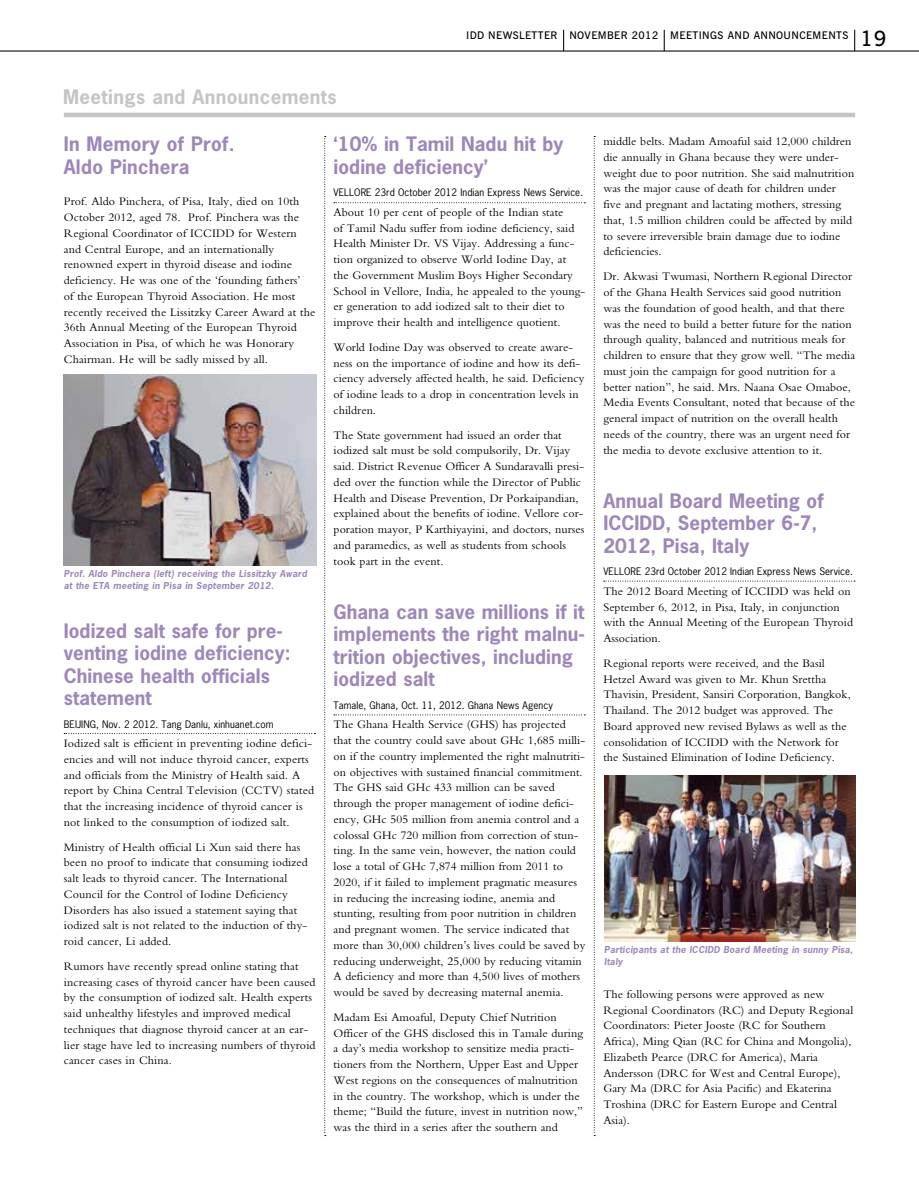
<style>
.page{position:relative;width:919px;height:1187px;background:#fff}
.page>*{position:absolute;margin:0;border:0;box-sizing:border-box;transform-origin:0 0}
.t1{font:700 18.75px/22.5px "News Gothic";letter-spacing:.005em;color:#9e87b9}
.t2{font:700 18.75px "News Gothic";letter-spacing:.02em;color:#c3c5c8}
.t3{font:12px/15.8px "Bembo";letter-spacing:.005em;color:#000}
.t4{font:600 10.5px "News Gothic BT";letter-spacing:.035em;color:#000}
.t5{font:9.75px "News Gothic";letter-spacing:.005em;color:#000}
.t6{font:italic 700 9px/12px "News Gothic";letter-spacing:.025em;color:#9e87b9}
.s1{font-size:21px}
</style>
<div class="page">
<svg style="left:663px;top:30px;width:1px;height:20px"></svg>
<svg style="left:854px;top:30px;width:1px;height:20px"></svg>
<svg style="left:563px;top:30px;width:1px;height:20px"></svg>
<hr style="left:0;top:50px;width:918px;height:2px;background:#000">
<svg style="left:324px;top:136px;width:2px;height:1000px"></svg>
<svg style="left:593px;top:136px;width:2px;height:1000px"></svg>
<hr style="left:64px;top:113px;width:791px;height:4px;background:#c3c5c8">
<img style="left:64px;top:374px;width:253px;height:192px">
<img style="left:604px;top:775px;width:251px;height:166px">
<svg style="left:64px;top:733px;width:251px;height:1px"></svg>
<svg style="left:334px;top:202px;width:251px;height:1px"></svg>
<svg style="left:334px;top:714px;width:251px;height:1px"></svg>
<svg style="left:603px;top:580px;width:252px;height:1px"></svg>
<h1 class="t2" style="left:63px;top:85px;width:275px">Meetings and Announcements</h1>
<p class="t4" style="left:466px;top:29px;width:422px">IDD NEWSLETTER NOVEMBER 2012 MEETINGS AND ANNOUNCEMENTS <span class="s1">19</span></p>
<h1 class="t1" style="left:64px;top:133px;width:172px">In Memory of Prof.<br>Aldo Pinchera</h1>
<p class="t3" style="left:64px;top:193px;width:253px">Prof. Aldo Pinchera, of Pisa, Italy, died on 10th October 2012, aged 78. Prof. Pinchera was the Regional Coordinator of ICCIDD for Western and Central Europe, and an internationally renowned expert in thyroid disease and iodine deficiency. He was one of the ‘founding fathers’<br>of the European Thyroid Association. He most recently received the Lissitzky Career Award at the 36th Annual Meeting of the European Thyroid Association in Pisa, of which he was Honorary Chairman. He will be sadly missed by all.</p>
<p class="t6" style="left:64px;top:567px;width:244px">Prof. Aldo Pinchera (left) receiving the Lissitzky Award at the ETA meeting in Pisa in September 2012.</p>
<h1 class="t1" style="left:64px;top:619px;width:228px">Iodized salt safe for pre&shy;venting iodine deficiency:<br>Chinese health officials statement</h1>
<p class="t5" style="left:64px;top:717px;width:211px">BEIJING, Nov. 2 2012. Tang Danlu, xinhuanet.com</p>
<p class="t3" style="left:64px;top:735px;width:252px">Iodized salt is efficient in preventing iodine defici&shy;encies and will not induce thyroid cancer, experts and officials from the Ministry of Health said. A report by China Central Television (CCTV) stated that the increasing incidence of thyroid cancer is not linked to the consumption of iodized salt.</p>
<p class="t3" style="left:64px;top:838px;width:245px">Ministry of Health official Li Xun said there has been no proof to indicate that consuming iodized salt leads to thyroid cancer. The International Council for the Control of Iodine Deficiency Disorders has also issued a statement saying that iodized salt is not related to the induction of thy&shy;roid cancer, Li added.</p>
<p class="t3" style="left:64px;top:958px;width:253px">Rumors have recently spread online stating that increasing cases of thyroid cancer have been caused by the consumption of iodized salt. Health experts said unhealthy lifestyles and improved medical techniques that diagnose thyroid cancer at an ear&shy;lier stage have led to increasing numbers of thyroid cancer cases in China.</p>
<h1 class="t1" style="left:333px;top:133px;width:231px">‘10% in Tamil Nadu hit by iodine deficiency’</h1>
<p class="t5" style="left:333px;top:186px;width:251px">VELLORE 23rd October 2012 Indian Express News Service.</p>
<p class="t3" style="left:333px;top:204px;width:253px">About 10 per cent of people of the Indian state<br>of Tamil Nadu suffer from iodine deficiency, said Health Minister Dr. VS Vijay. Addressing a func&shy;tion organized to observe World Iodine Day, at<br>the Government Muslim Boys Higher Secondary School in Vellore, India, he appealed to the young&shy;er generation to add iodized salt to their diet to improve their health and intelligence quotient.</p>
<p class="t3" style="left:333px;top:339px;width:252px">World Iodine Day was observed to create aware&shy;ness on the importance of iodine and how its defi&shy;ciency adversely affected health, he said. Deficiency of iodine leads to a drop in concentration levels in children.</p>
<p class="t3" style="left:333px;top:427px;width:252px">The State government had issued an order that iodized salt must be sold compulsorily, Dr. Vijay said. District Revenue Officer A Sundaravalli presi&shy;ded over the function while the Director of Public Health and Disease Prevention, Dr Porkaipandian, explained about the benefits of iodine. Vellore cor&shy;poration mayor, P Karthiyayini, and doctors, nurses and paramedics, as well as students from schools took part in the event.</p>
<h1 class="t1" style="left:333px;top:600px;width:253px">Ghana can save millions if it implements the right malnu&shy;trition objectives, including iodized salt</h1>
<p class="t5" style="left:333px;top:698px;width:221px">Tamale, Ghana, Oct. 11, 2012. Ghana News Agency</p>
<p class="t3" style="left:333px;top:716px;width:253px">The Ghana Health Service (GHS) has projected that the country could save about GHc 1,685 milli&shy;on if the country implemented the right malnutriti&shy;on objectives with sustained financial commitment.<br>The GHS said GHc 433 million can be saved through the proper management of iodine defici&shy;ency, GHc 505 million from anemia control and a colossal GHc 720 million from correction of stun&shy;ting. In the same vein, however, the nation could lose a total of GHc 7,874 million from 2011 to 2020, if it failed to implement pragmatic measures in reducing the increasing iodine, anemia and stunting, resulting from poor nutrition in children and pregnant women. The service indicated that more than 30,000 children’s lives could be saved by reducing underweight, 25,000 by reducing vitamin A deficiency and more than 4,500 lives of mothers would be saved by decreasing maternal anemia.</p>
<p class="t3" style="left:333px;top:1008px;width:251px">Madam Esi Amoaful, Deputy Chief Nutrition Officer of the GHS disclosed this in Tamale during a day’s media workshop to sensitize media practi&shy;tioners from the Northern, Upper East and Upper West regions on the consequences of malnutrition in the country. The workshop, which is under the theme; “Build the future, invest in nutrition now,” was the third in a series after the southern and</p>
<p class="t3" style="left:603px;top:133px;width:252px">middle belts. Madam Amoaful said 12,000 children die annually in Ghana because they were under&shy;weight due to poor nutrition. She said malnutrition was the major cause of death for children under five and pregnant and lactating mothers, stressing that, 1.5 million children could be affected by mild to severe irreversible brain damage due to iodine deficiencies.</p>
<p class="t3" style="left:603px;top:268px;width:253px">Dr. Akwasi Twumasi, Northern Regional Director of the Ghana Health Services said good nutrition was the foundation of good health, and that there was the need to build a better future for the nation through quality, balanced and nutritious meals for children to ensure that they grow well. “The media must join the campaign for good nutrition for a better nation”, he said. Mrs. Naana Osae Omaboe, Media Events Consultant, noted that because of the general impact of nutrition on the overall health needs of the country, there was an urgent need for the media to devote exclusive attention to it.</p>
<h1 class="t1" style="left:603px;top:489px;width:222px">Annual Board Meeting of<br>ICCIDD, September 6-7,<br>2012, Pisa, Italy</h1>
<p class="t5" style="left:603px;top:565px;width:251px">VELLORE 23rd October 2012 Indian Express News Service.</p>
<p class="t3" style="left:603px;top:583px;width:251px">The 2012 Board Meeting of ICCIDD was held on September 6, 2012, in Pisa, Italy, in conjunction with the Annual Meeting of the European Thyroid Association.</p>
<p class="t3" style="left:603px;top:655px;width:249px">Regional reports were received, and the Basil Hetzel Award was given to Mr. Khun Srettha Thavisin, President, Sansiri Corporation, Bangkok, Thailand. The 2012 budget was approved. The Board approved new revised Bylaws as well as the consolidation of ICCIDD with the Network for the Sustained Elimination of Iodine Deficiency.</p>
<p class="t6" style="left:604px;top:943px;width:250px">Participants at the ICCIDD Board Meeting in sunny Pisa,<br>Italy</p>
<p class="t3" style="left:603px;top:985px;width:251px">The following persons were approved as new Regional Coordinators (RC) and Deputy Regional Coordinators: Pieter Jooste (RC for Southern Africa), Ming Qian (RC for China and Mongolia), Elizabeth Pearce (DRC for America), Maria Andersson (DRC for West and Central Europe), Gary Ma (DRC for Asia Pacific) and Ekaterina Troshina (DRC for Eastern Europe and Central Asia).</p>
</div>
